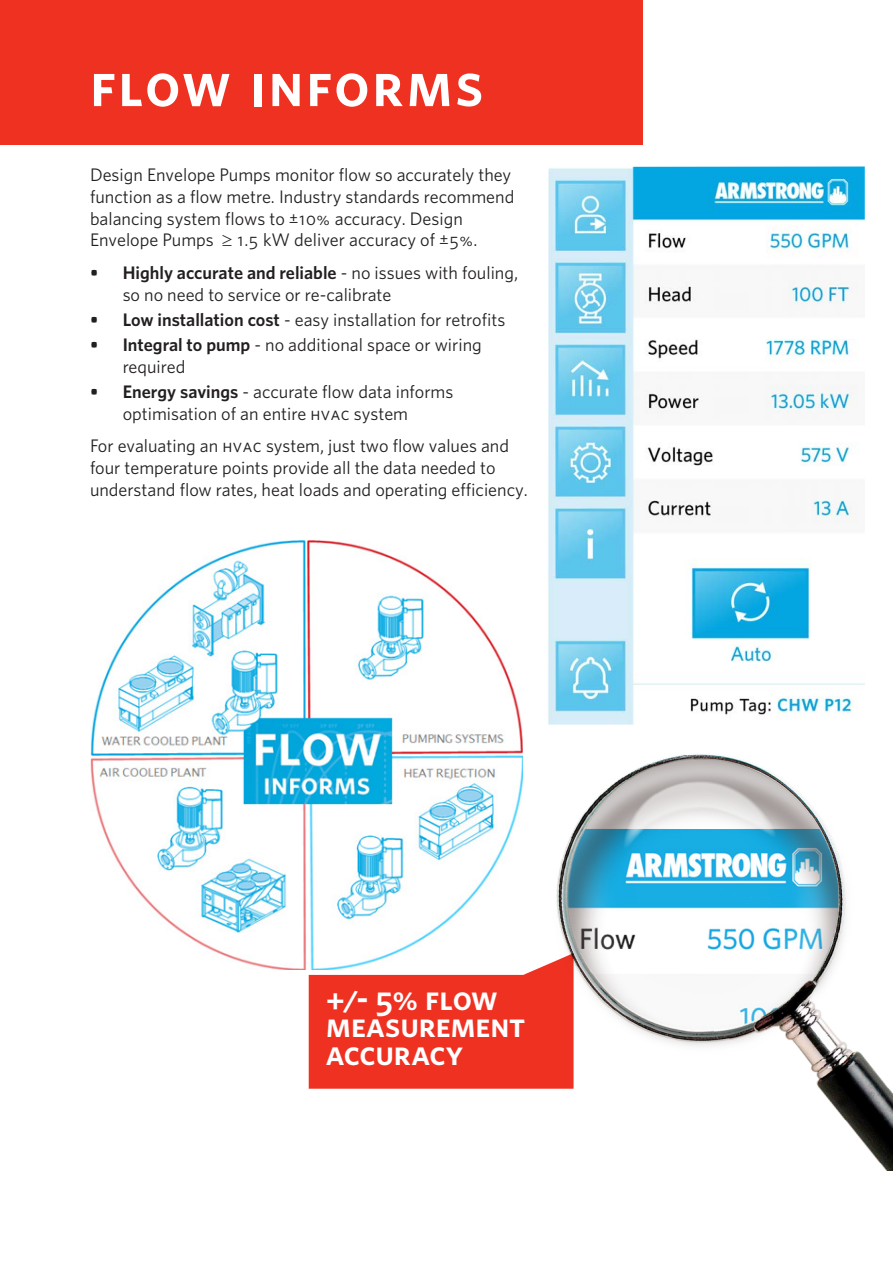
<style>
.page{position:relative;width:893px;height:1263px;background:#fff}
.page>*{position:absolute;margin:0;border:0;box-sizing:border-box;transform-origin:0 0}
.t1{font:62.7px "Whitney A Semibold SC";letter-spacing:.04em;color:#fff}
.t2{font:34.05px/27.3px "Whitney A Semibold SC";letter-spacing:-.005em;color:#fff}
.t3{font:18.15px/21.8px "Whitney A";color:#231f20}
.s1{font-family:"Whitney A Book SC"}
.s2{font-weight:600}
</style>
<div class="page">
<img style="left:556px;top:754px;width:337px;height:416px">
<div style="left:0;top:0;width:643px;height:144px;background:#ef3122"></div>
<img style="left:90px;top:540px;width:432px;height:430px">
<svg style="left:309px;top:953px;width:265px;height:136px;background:#f04f42"></svg>
<img style="left:548px;top:167px;width:317px;height:558px">
<hr style="left:0;top:118px;width:1px;height:112px;background:#ef3122">
<p class="t1" style="left:90px;top:43px;width:395px">flow informs</p>
<p class="t3" style="left:90px;top:163px;width:426px">Design Envelope Pumps monitor flow so accurately they function as a flow metre. Industry standards recommend balancing system flows to <span class="s1">±10%</span> accuracy. Design Envelope Pumps ≥ <span class="s1">1.5</span> kW deliver accuracy of <span class="s1">±5%</span>.</p>
<p class="t3" style="left:123px;top:261px;width:397px;text-indent:-33px"><span class="s2">• Highly accurate and reliable</span> - no issues with fouling, so no need to service or re-calibrate</p>
<p class="t3" style="left:90px;top:308px;width:417px"><span class="s2">• Low installation cost</span> - easy installation for retrofits</p>
<p class="t3" style="left:123px;top:333px;width:361px;text-indent:-33px"><span class="s2">• Integral to pump</span> - no additional space or wiring required</p>
<p class="t3" style="left:123px;top:380px;width:332px;text-indent:-33px"><span class="s2">• Energy savings</span> - accurate flow data informs optimisation of an entire <span class="s1">hvac</span> system</p>
<p class="t3" style="left:90px;top:435px;width:439px">For evaluating an <span class="s1">hvac</span> system, just two flow values and four temperature points provide all the data needed to understand flow rates, heat loads and operating efficiency.</p>
<p class="t2" style="left:326px;top:984px;width:201px">+/- 5% flow measurement accuracy</p>
</div>
